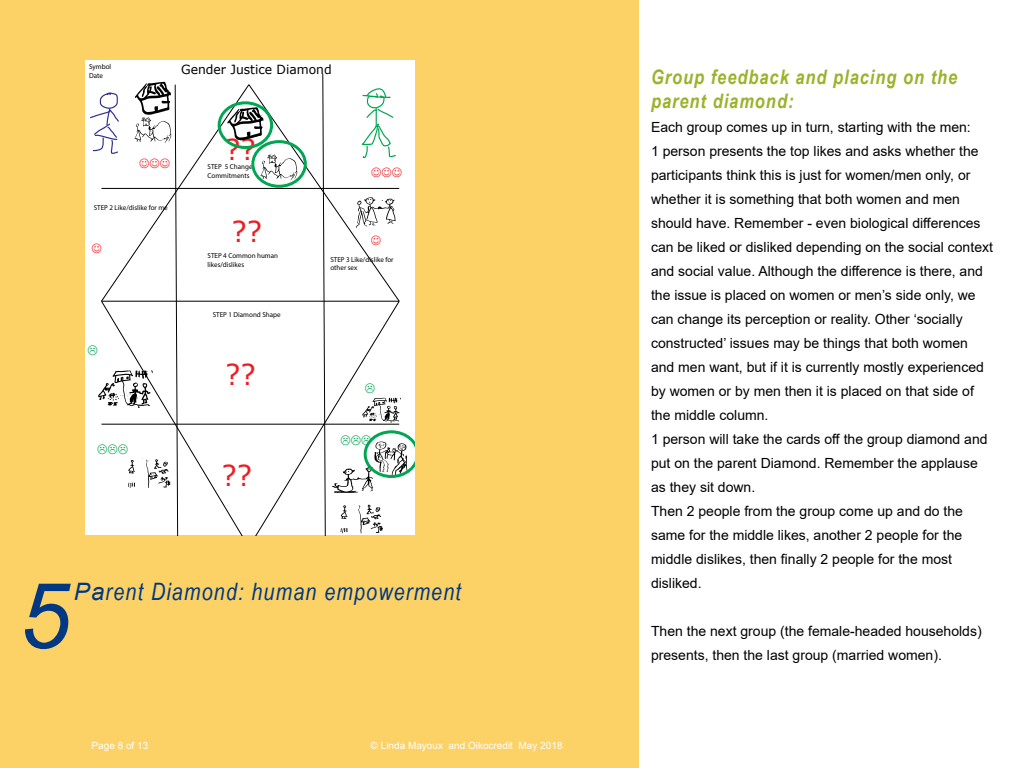
<style>
.page{position:relative;width:1024px;height:768px;background:#fff}
.page>*{position:absolute;margin:0;border:0;box-sizing:border-box;transform-origin:0 0}
.t1{font:italic 91.1px "Arial";color:#003883}
.t2{font:28.8px "Verdana";color:#ed1d24}
.t3{font:italic 24px "Arial Narrow";letter-spacing:.05em;color:#003883}
.t4{font:italic 700 20px/24px "Arial Narrow";letter-spacing:.05em;color:#9bb32c}
.t5{font:14px/24px "Arial";color:#000}
.t6{font:12.6px "Verdana";color:#000}
.t7{font:10px "Arial";color:#fff}
.t8{font:7.2px/8.6px "Myriad Pro";color:#000}
.s1{font-family:"Arial"}
</style>
<div class="page">
<div style="left:0;top:0;width:639px;height:768px;background:#fcd166"></div>
<div style="left:85px;top:60px;width:330px;height:475px;background:#fff"></div>
<svg style="left:178px;top:85px;width:70px;height:105px"></svg>
<svg style="left:248px;top:84px;width:152px;height:216px"></svg>
<svg style="left:178px;top:300px;width:70px;height:235px"></svg>
<svg style="left:248px;top:300px;width:152px;height:235px"></svg>
<svg style="left:322px;top:73px;width:4px;height:462px"></svg>
<hr style="left:102px;top:188px;width:297px;height:1px;background:#000">
<hr style="left:102px;top:424px;width:297px;height:1px;background:#000">
<hr style="left:102px;top:301px;width:297px;height:1px;background:#000">
<svg style="left:362px;top:88px;width:34px;height:70px"></svg>
<svg style="left:341px;top:505px;width:7px;height:14px"></svg>
<svg style="left:341px;top:528px;width:7px;height:5px"></svg>
<svg style="left:355px;top:504px;width:28px;height:29px"></svg>
<svg style="left:356px;top:197px;width:40px;height:31px"></svg>
<div style="left:218px;top:101px;width:55px;height:48px;border:3px solid #00a651;border-radius:50%"></div>
<div style="left:251px;top:140px;width:56px;height:48px;border:3px solid #00a651;border-radius:50%"></div>
<svg style="left:227px;top:107px;width:36px;height:33px"></svg>
<svg style="left:261px;top:155px;width:37px;height:25px"></svg>
<svg style="left:90px;top:82px;width:88px;height:453px"></svg>
<svg style="left:332px;top:430px;width:83px;height:63px"></svg>
<svg style="left:362px;top:383px;width:39px;height:40px"></svg>
<svg style="left:371px;top:235px;width:10px;height:10px"></svg>
<svg style="left:372px;top:167px;width:28px;height:10px"></svg>
<p class="t8" style="left:89px;top:63px;width:24px">Symbol<br>Date</p>
<p class="t6" style="left:181px;top:61px;width:152px">Gender Justice Diamond</p>
<h2 class="t2" style="left:225px;top:130px;width:32px">??</h2>
<p class="t8" style="left:94px;top:204px;width:75px">STEP 2 Like/dislike for me</p>
<p class="t8" style="left:208px;top:162px;width:46px">STEP 5 Change<br>Commitments</p>
<h2 class="t2" style="left:232px;top:212px;width:32px">??</h2>
<p class="t8" style="left:208px;top:252px;width:72px">STEP 4 Common human likes/dislikes</p>
<p class="t8" style="left:213px;top:310px;width:69px">STEP 1 Diamond Shape</p>
<h2 class="t2" style="left:225px;top:355px;width:32px">??</h2>
<h2 class="t2" style="left:222px;top:456px;width:32px">??</h2>
<p class="t8" style="left:330px;top:255px;width:65px">STEP 3 Like/dislike for other sex</p>
<h1 class="t1" style="left:19px;top:557px;width:52px">5</h1>
<h3 class="t3" style="left:74px;top:575px;width:389px"><span class="s1">Pa</span>rent Diamond: human empowerment</h3>
<p class="t7" style="left:92px;top:739px;width:58px">Page 8 of 13</p>
<p class="t7" style="left:371px;top:739px;width:193px">© Linda Mayoux and Oikocredit May 2018</p>
<h3 class="t4" style="left:651px;top:64px;width:308px">Group feedback and placing on the parent diamond:</h3>
<p class="t5" style="left:651px;top:115px;width:344px">Each group comes up in turn, starting with the men:<br>1 person presents the top likes and asks whether the participants think this is just for women/men only, or whether it is something that both women and men should have. Remember - even biological differences can be liked or disliked depending on the social context and social value. Although the difference is there, and the issue is placed on women or men’s side only, we can change its perception or reality. Other ‘socially constructed’ issues may be things that both women and men want, but if it is currently mostly experienced by women or by men then it is placed on that side of the middle column.<br>1 person will take the cards off the group diamond and put on the parent Diamond. Remember the applause as they sit down.<br>Then 2 people from the group come up and do the same for the middle likes, another 2 people for the middle dislikes, then finally 2 people for the most disliked.</p>
<p class="t5" style="left:651px;top:619px;width:332px">Then the next group (the female-headed households) presents, then the last group (married women).</p>
</div>
